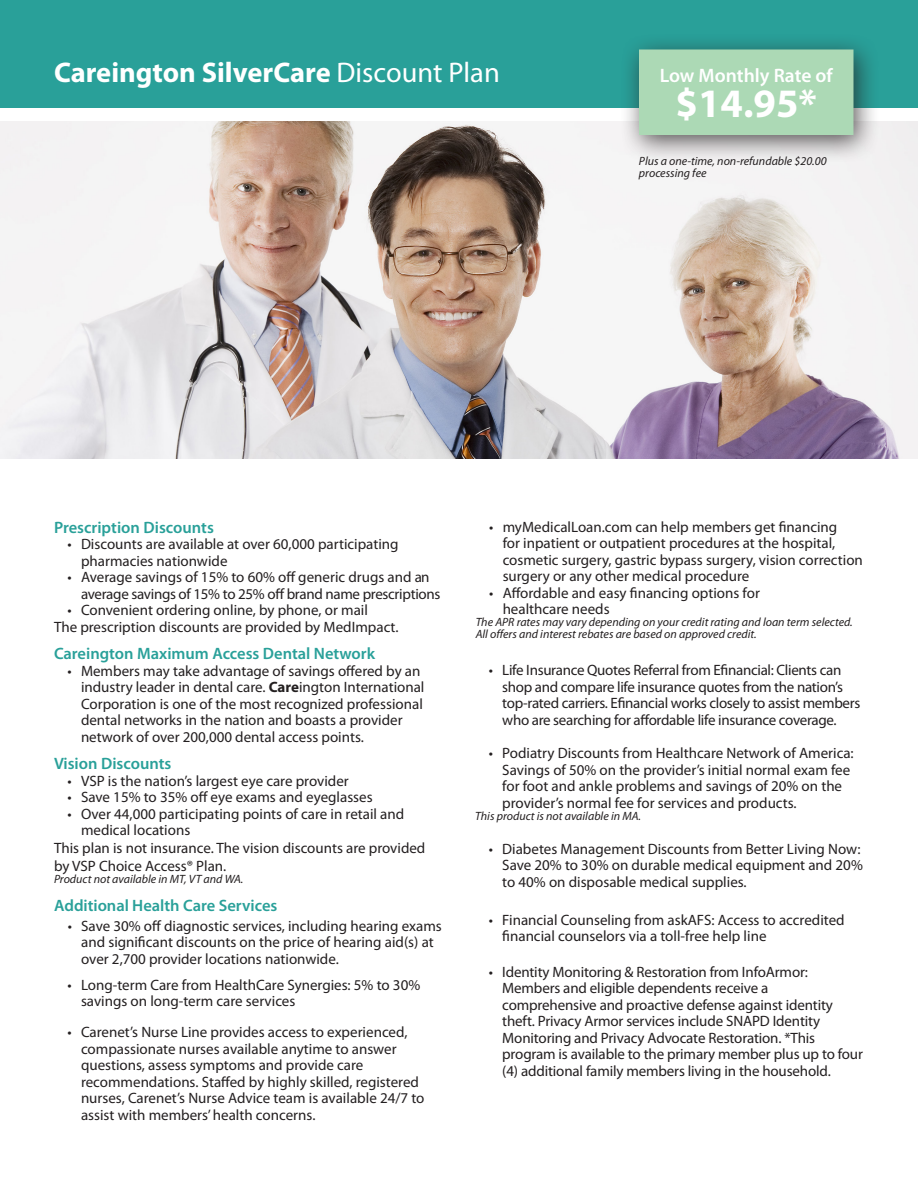
<style>
.page{position:relative;width:918px;height:1188px;background:#fff}
.page>*{position:absolute;margin:0;border:0;box-sizing:border-box;transform-origin:0 0}
.t1{font:700 40.5px "Myriad Pro";color:#fff}
.Main_Header{font:700 28.5px "Myriad Pro";color:#fff}
.t2{font:600 19.5px "Myriad Pro";color:#fff}
.t3{font:600 16.5px "Myriad Pro";color:#29a099}
.Paragraph{font:15px/16.5px "Myriad Pro";color:#231f20}
.Paragraph-2{font:15px/16.5px "Myriad Pro";letter-spacing:-.02em;color:#231f20}
.paragraph{font:15px "Myriad Pro";color:#231f20}
.italics{font:italic 12px/12px "Myriad Pro";color:#231f20}
.s1{font-weight:400}
.s2{font-weight:700}
</style>
<div class="page">
<div style="left:0;top:0;width:918px;height:108px;background:#29a099"></div>
<img style="left:0;top:122px;width:918px;height:337px">
<div style="left:620px;top:33px;width:260px;height:131px;background:#231f20;opacity:.75"></div>
<div style="left:639px;top:49px;width:215px;height:86px;background:#acd9b5"></div>
<p class="Main_Header" style="left:54px;top:54px;width:447px">Careington SilverCare <span class="s1">Discount Plan</span></p>
<p class="t2" style="left:660px;top:63px;width:175px">Low Monthly Rate of</p>
<p class="t1" style="left:676px;top:77px;width:143px">$14.95*</p>
<p class="italics" style="left:639px;top:154px;width:189px">Plus a one-time, non-refundable $20.00 processing fee</p>
<h1 class="t3" style="left:54px;top:517px;width:161px">Prescription Discounts</h1>
<p class="Paragraph" style="left:81px;top:536px;width:319px;text-indent:-14px">• Discounts are available at over 60,000 participating pharmacies nationwide</p>
<p class="Paragraph-2" style="left:81px;top:569px;width:361px;text-indent:-14px">• Average savings of 15% to 60% off generic drugs and an average savings of 15% to 25% off brand name prescriptions</p>
<p class="Paragraph" style="left:68px;top:602px;width:302px">• Convenient ordering online, by phone, or mail</p>
<p class="paragraph" style="left:54px;top:618px;width:346px">The prescription discounts are provided by MedImpact.</p>
<h1 class="t3" style="left:54px;top:643px;width:323px">Careington Maximum Access Dental Network</h1>
<p class="Paragraph" style="left:81px;top:662px;width:345px;text-indent:-14px">• Members may take advantage of savings offered by an industry leader in dental care. <span class="s2">Care</span>ington International Corporation is one of the most recognized professional dental networks in the nation and boasts a provider network of over 200,000 dental access points.</p>
<h1 class="t3" style="left:54px;top:753px;width:119px">Vision Discounts</h1>
<p class="Paragraph" style="left:68px;top:772px;width:283px">• VSP is the nation’s largest eye care provider</p>
<p class="Paragraph" style="left:68px;top:789px;width:307px">• Save 15% to 35% off eye exams and eyeglasses</p>
<p class="Paragraph" style="left:81px;top:805px;width:325px;text-indent:-14px">• Over 44,000 participating points of care in retail and medical locations</p>
<p class="Paragraph" style="left:54px;top:839px;width:373px;line-height:18px">This plan is not insurance. The vision discounts are provided by VSP Choice Access® Plan.</p>
<p class="italics" style="left:54px;top:873px;width:191px">Product not available in MT, VT and WA.</p>
<h1 class="t3" style="left:54px;top:894px;width:225px">Additional Health Care Services</h1>
<p class="Paragraph" style="left:81px;top:917px;width:362px;text-indent:-14px">• Save 30% off diagnostic services, including hearing exams and significant discounts on the price of hearing aid(s) at over 2,700 provider locations nationwide.</p>
<p class="Paragraph" style="left:81px;top:976px;width:341px;text-indent:-14px">• Long-term Care from HealthCare Synergies: 5% to 30% savings on long-term care services</p>
<p class="Paragraph" style="left:81px;top:1024px;width:345px;text-indent:-14px">• Carenet’s Nurse Line provides access to experienced, compassionate nurses available anytime to answer questions, assess symptoms and provide care recommendations. Staffed by highly skilled, registered nurses, Carenet’s Nurse Advice team is available 24/7 to assist with members’ health concerns.</p>
<p class="Paragraph" style="left:503px;top:518px;width:362px;text-indent:-14px">• myMedicalLoan.com can help members get financing<br>for inpatient or outpatient procedures at the hospital, cosmetic surgery, gastric bypass surgery, vision correction surgery or any other medical procedure</p>
<p class="Paragraph" style="left:503px;top:584px;width:259px;text-indent:-14px">• Affordable and easy financing options for healthcare needs</p>
<p class="italics" style="left:476px;top:616px;width:379px">The APR rates may vary depending on your credit rating and loan term selected.<br>All offers and interest rebates are based on approved credit.</p>
<p class="Paragraph-2" style="left:502px;top:662px;width:360px;text-indent:-14px">• Life Insurance Quotes Referral from Efinancial: Clients can shop and compare life insurance quotes from the nation’s top-rated carriers. Efinancial works closely to assist members who are searching for affordable life insurance coverage.</p>
<p class="Paragraph" style="left:502px;top:745px;width:353px;text-indent:-14px">• Podiatry Discounts from Healthcare Network of America:<br>Savings of 50% on the provider’s initial normal exam fee for foot and ankle problems and savings of 20% on the provider’s normal fee for services and products.</p>
<p class="italics" style="left:475px;top:810px;width:167px">This product is not available in MA.</p>
<p class="Paragraph" style="left:502px;top:840px;width:362px;text-indent:-14px">• Diabetes Management Discounts from Better Living Now:<br>Save 20% to 30% on durable medical equipment and 20% to 40% on disposable medical supplies.</p>
<p class="Paragraph" style="left:502px;top:911px;width:344px;text-indent:-14px">• Financial Counseling from askAFS: Access to accredited financial counselors via a toll-free help line</p>
<p class="Paragraph" style="left:502px;top:963px;width:362px;text-indent:-14px">• Identity Monitoring &amp; Restoration from InfoArmor:<br>Members and eligible dependents receive a comprehensive and proactive defense against identity theft. Privacy Armor services include SNAPD Identity Monitoring and Privacy Advocate Restoration. *This program is available to the primary member plus up to four (4) additional family members living in the household.</p>
</div>
